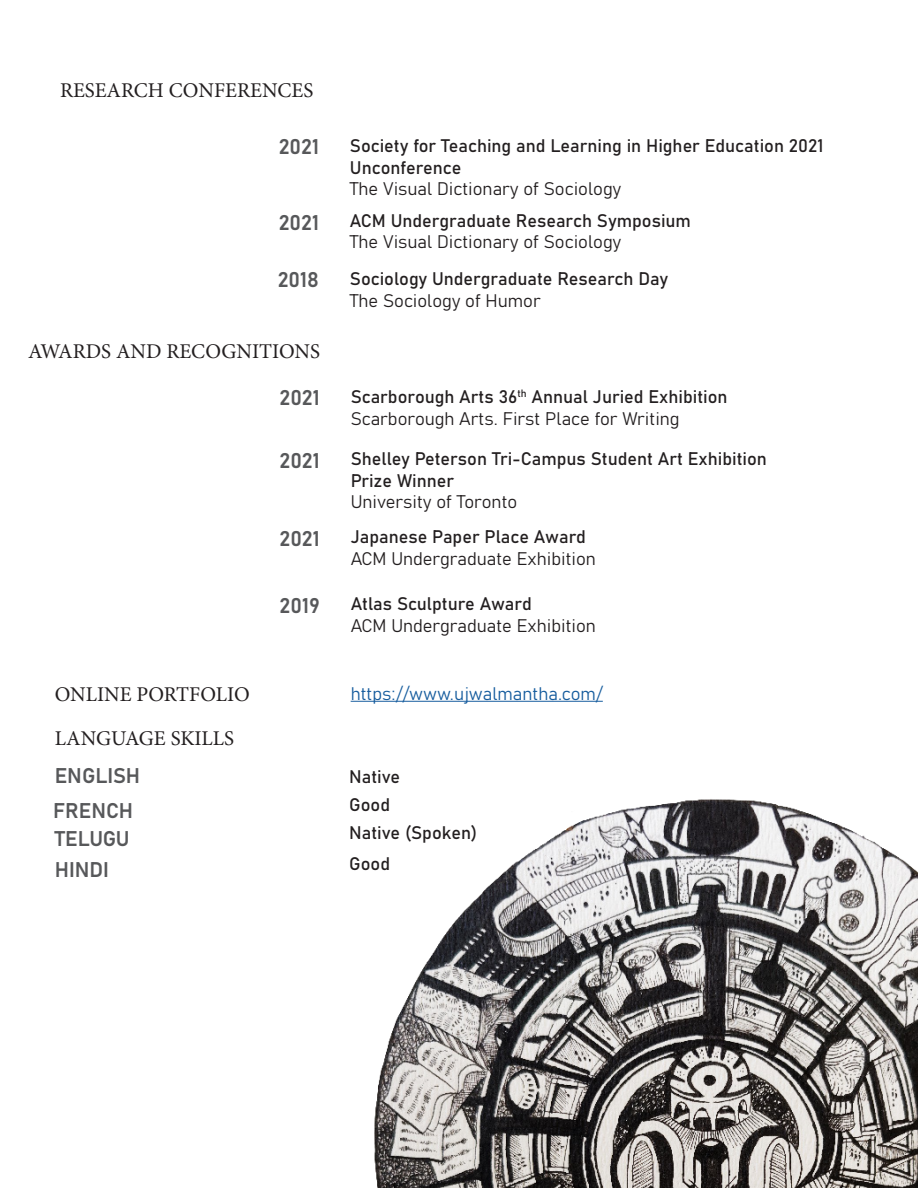
<style>
.page{position:relative;width:918px;height:1188px;background:#fff}
.page>*{position:absolute;margin:0;border:0;box-sizing:border-box;transform-origin:0 0}
.t1{font:21px "Minion Pro";color:#231f20}
.t2{font:21px "Bahnschrift";color:#57585a}
.t3{font:18px/21.6px "Bahnschrift";color:#231f20}
.t4{font:18px "Bahnschrift";color:#175d9e}
</style>
<div class="page">
<hr style="left:351px;top:701px;width:252px;height:1px;background:#175d9e">
<img style="left:374px;top:799px;width:544px;height:389px">
<p class="t1" style="left:60px;top:76px;width:255px">RESEARCH CONFERENCES</p>
<p class="t2" style="left:279px;top:131px;width:42px">2021</p>
<p class="t3" style="left:350px;top:134px;width:475px">Society for Teaching and Learning in Higher Education 2021<br>Unconference</p>
<p class="t3" style="left:350px;top:177px;width:273px">The Visual Dictionary of Sociology</p>
<p class="t2" style="left:279px;top:206px;width:42px">2021</p>
<p class="t3" style="left:350px;top:208px;width:343px">ACM Undergraduate Research Symposium</p>
<p class="t3" style="left:350px;top:230px;width:273px">The Visual Dictionary of Sociology</p>
<p class="t3" style="left:350px;top:267px;width:320px">Sociology Undergraduate Research Day</p>
<p class="t3" style="left:350px;top:288px;width:192px">The Sociology of Humor</p>
<p class="t2" style="left:278px;top:264px;width:43px">2018</p>
<p class="t1" style="left:28px;top:337px;width:294px">AWARDS AND RECOGNITIONS</p>
<p class="t2" style="left:280px;top:382px;width:42px">2021</p>
<p class="t3" style="left:351px;top:385px;width:378px">Scarborough Arts 36<sup>th</sup> Annual Juried Exhibition</p>
<p class="t3" style="left:351px;top:406px;width:330px">Scarborough Arts. First Place for Writing</p>
<p class="t2" style="left:280px;top:444px;width:42px">2021</p>
<p class="t3" style="left:351px;top:447px;width:418px">Shelley Peterson Tri-Campus Student Art Exhibition</p>
<p class="t3" style="left:351px;top:469px;width:105px">Prize Winner</p>
<p class="t3" style="left:351px;top:490px;width:168px">University of Toronto</p>
<p class="t2" style="left:280px;top:523px;width:42px">2021</p>
<p class="t3" style="left:351px;top:525px;width:237px">Japanese Paper Place Award</p>
<p class="t3" style="left:351px;top:546px;width:247px">ACM Undergraduate Exhibition</p>
<p class="t3" style="left:351px;top:592px;width:183px">Atlas Sculpture Award</p>
<p class="t3" style="left:351px;top:614px;width:247px">ACM Undergraduate Exhibition</p>
<p class="t2" style="left:280px;top:589px;width:42px">2019</p>
<p class="t1" style="left:55px;top:681px;width:197px">ONLINE PORTFOLIO</p>
<p class="t4" style="left:351px;top:680px;width:254px">https://www.ujwalmantha.com/</p>
<p class="t1" style="left:55px;top:724px;width:181px">LANGUAGE SKILLS</p>
<p class="t2" style="left:55px;top:759px;width:87px">ENGLISH</p>
<p class="t2" style="left:53px;top:795px;width:81px">FRENCH</p>
<p class="t2" style="left:55px;top:823px;width:76px">TELUGU</p>
<p class="t2" style="left:55px;top:853px;width:56px">HINDI</p>
<p class="t3" style="left:349px;top:764px;width:53px">Native</p>
<p class="t3" style="left:349px;top:793px;width:42px">Good</p>
<p class="t3" style="left:349px;top:821px;width:130px">Native (Spoken)</p>
<p class="t3" style="left:349px;top:852px;width:42px">Good</p>
</div>
